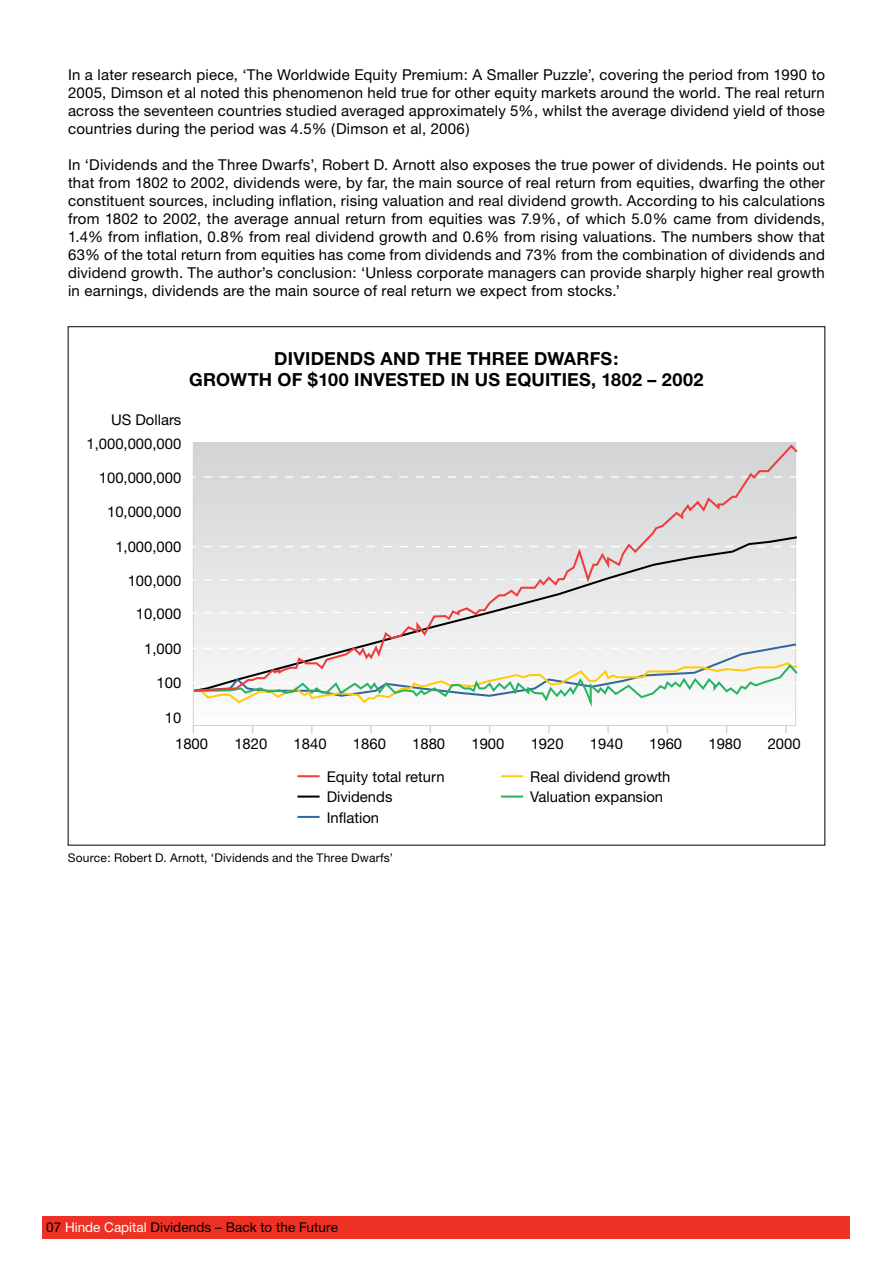
<style>
.page{position:relative;width:893px;height:1263px;background:#fff}
.page>*{position:absolute;margin:0;border:0;box-sizing:border-box;transform-origin:0 0}
.t1{font:700 18px/21px "Helvetica Neue";letter-spacing:.015em;color:#000;text-align:center}
.t2{font:15px/18px "Helvetica Neue";letter-spacing:.015em;color:#000;text-align:justify}
.t3{font:14.85px/20.4px "Helvetica Neue";color:#000}
.t4{font:13.5px "Helvetica Neue";letter-spacing:.005em;color:#000}
.t5{font:12px "Helvetica Neue";letter-spacing:.015em;color:#000}
.s1{color:#fff}
</style>
<div class="page">
<svg style="left:370px;top:725px;width:2px;height:8px"></svg>
<svg style="left:607px;top:725px;width:2px;height:8px"></svg>
<svg style="left:193px;top:693px;width:603px;height:19px"></svg>
<svg style="left:193px;top:443px;width:605px;height:250px"></svg>
<hr style="left:297px;top:775px;width:23px;height:2px;background:#ef3b39">
<hr style="left:297px;top:795px;width:23px;height:2px;background:#000">
<hr style="left:297px;top:816px;width:23px;height:2px;background:#33679a">
<hr style="left:501px;top:775px;width:22px;height:2px;background:#ffcb07">
<hr style="left:501px;top:795px;width:22px;height:2px;background:#26b463">
<div style="left:43px;top:1216px;width:807px;height:22px;background:#ee3124"></div>
<p class="t2" style="left:68px;top:65px;width:758px">In a later research piece, ‘The Worldwide Equity Premium: A Smaller Puzzle’, covering the period from 1990 to 2005, Dimson et al noted this phenomenon held true for other equity markets around the world. The real return across the seventeen countries studied averaged approximately 5%, whilst the average dividend yield of those countries during the period was 4.5% (Dimson et al, 2006)</p>
<p class="t2" style="left:68px;top:155px;width:758px">In ‘Dividends and the Three Dwarfs’, Robert D. Arnott also exposes the true power of dividends. He points out that from 1802 to 2002, dividends were, by far, the main source of real return from equities, dwarfing the other constituent sources, including inflation, rising valuation and real dividend growth. According to his calculations from 1802 to 2002, the average annual return from equities was 7.9%, of which 5.0% came from dividends, 1.4% from inflation, 0.8% from real dividend growth and 0.6% from rising valuations. The numbers show that 63% of the total return from equities has come from dividends and 73% from the combination of dividends and dividend growth. The author’s conclusion: ‘Unless corporate managers can provide sharply higher real growth in earnings, dividends are the main source of real return we expect from stocks.’</p>
<p class="t1" style="left:189px;top:348px;width:516px">DIVIDENDS AND THE THREE DWARFS:<br>GROWTH OF $100 INVESTED IN US EQUITIES, 1802 – 2002</p>
<p class="t3" style="left:86px;top:408px;width:96px;line-height:23.9px;text-align:right">US Dollars<br>1,000,000,000</p>
<p class="t3" style="left:99px;top:467px;width:84px">100,000,000</p>
<p class="t3" style="left:107px;top:502px;width:76px">10,000,000</p>
<p class="t3" style="left:115px;top:536px;width:68px">1,000,000</p>
<p class="t3" style="left:128px;top:570px;width:55px">100,000</p>
<p class="t3" style="left:136px;top:603px;width:47px">10,000</p>
<p class="t3" style="left:144px;top:638px;width:39px">1,000</p>
<p class="t3" style="left:157px;top:673px;width:26px">100</p>
<p class="t3" style="left:175px;top:704px;width:35px;line-height:26.5px;text-indent:-10px">10<br>1800</p>
<p class="t3" style="left:234px;top:733px;width:35px">1820</p>
<p class="t3" style="left:294px;top:733px;width:35px">1840</p>
<p class="t3" style="left:353px;top:733px;width:35px">1860</p>
<p class="t3" style="left:412px;top:733px;width:35px">1880</p>
<p class="t3" style="left:471px;top:733px;width:35px">1900</p>
<p class="t3" style="left:531px;top:733px;width:35px">1920</p>
<p class="t3" style="left:590px;top:733px;width:35px">1940</p>
<p class="t3" style="left:649px;top:733px;width:35px">1960</p>
<p class="t3" style="left:708px;top:733px;width:35px">1980</p>
<p class="t3" style="left:768px;top:733px;width:35px">2000</p>
<p class="t3" style="left:327px;top:766px;width:119px">Equity total return</p>
<p class="t3" style="left:327px;top:787px;width:67px">Dividends<br>Inflation</p>
<p class="t3" style="left:530px;top:766px;width:142px">Real dividend growth<br>Valuation expansion</p>
<p class="t5" style="left:68px;top:851px;width:327px">Source: Robert D. Arnott, ‘Dividends and the Three Dwarfs’</p>
<p class="t3" style="left:173px;top:1214px;width:10px">0</p>
<p class="t4" style="left:46px;top:1219px;width:293px">07 <span class="s1">Hinde Capital</span> Dividends – Back to the Future</p>
</div>
